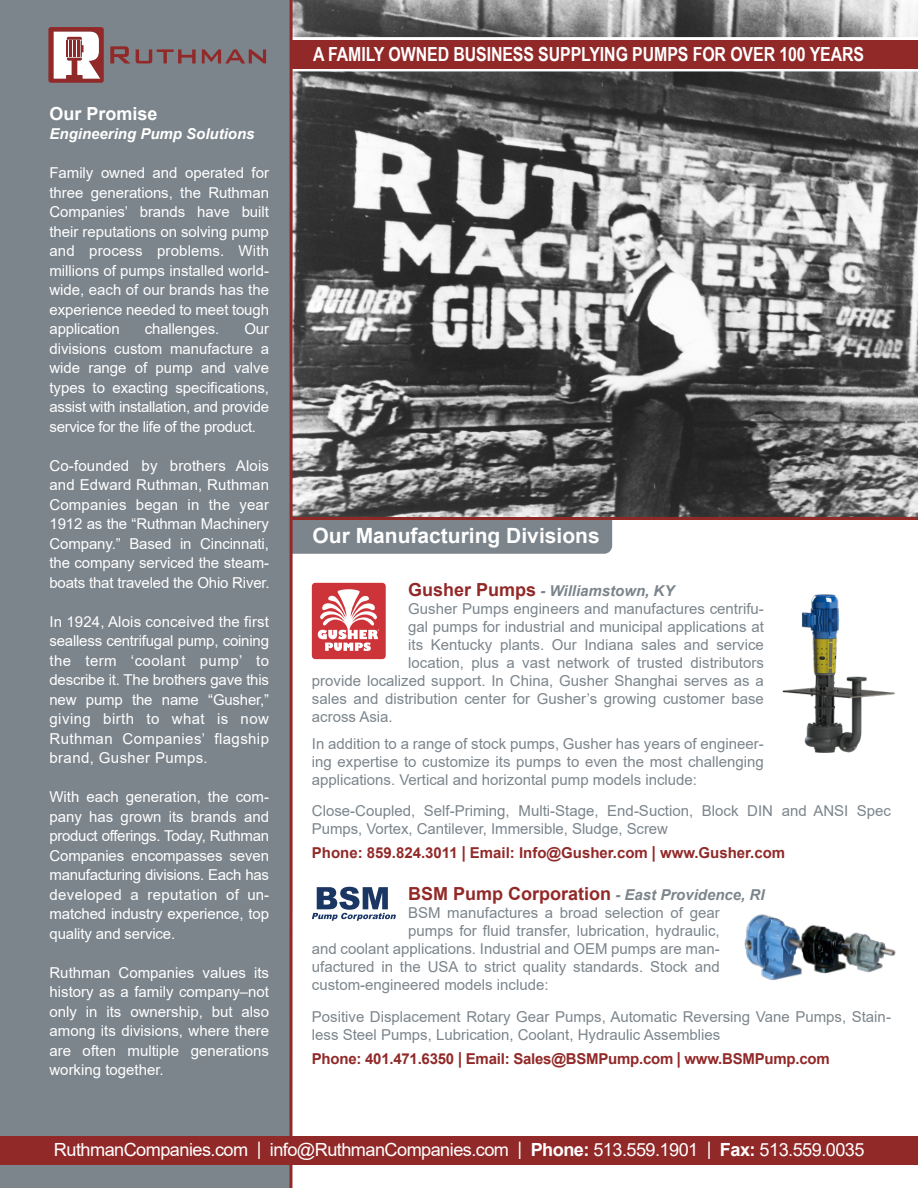
<style>
.page{position:relative;width:918px;height:1188px;background:#fff}
.page>*{position:absolute;margin:0;border:0;box-sizing:border-box;transform-origin:0 0}
.t1{font:700 21px "Arial";color:#fff}
.t2{font:700 19.35px "Arial Narrow";letter-spacing:-.005em;color:#fff}
.t3{font:18.15px "Arial";letter-spacing:-.03em;color:#fff}
.t4{font:700 18px "Arial";color:#922929}
.t5{font:700 18px "Arial";color:#fff}
.t6{font:15px/19.5px "Arial";letter-spacing:-.01em;color:#fff;text-align:justify}
.t7{font:15px/18px "Arial";color:#7c858c}
.t8{font:700 15px "Arial";letter-spacing:-.015em;color:#922929}
.t9{font:italic 700 15px "Arial";color:#7c858c}
.t10{font:italic 700 15px "Arial";color:#fff}
.s1{font-style:normal;font-size:18px;color:#922929}
.s2{font-size:16.5px}
.s3{font-style:italic;font-size:15px;color:#7c858c}
.s4{font-weight:700}
</style>
<div class="page">
<div style="left:294px;top:520px;width:318px;height:34px;background:#7c858c"></div>
<img style="left:294px;top:0;width:624px;height:517px">
<div style="left:0;top:0;width:290px;height:1188px;background:#7c858c"></div>
<svg style="left:312px;top:886px;width:84px;height:35px"></svg>
<div style="left:312px;top:583px;width:74px;height:76px;background:#cd3439;border-radius:3px"></div>
<svg style="left:318px;top:589px;width:61px;height:62px"></svg>
<hr style="left:293px;top:517px;width:625px;height:3px;background:#922929">
<div style="left:0;top:1136px;width:918px;height:28px;background:#922929"></div>
<svg style="left:0;top:27px;width:918px;height:56px;background:#896263"></svg>
<img style="left:782px;top:594px;width:113px;height:159px">
<img style="left:744px;top:914px;width:152px;height:67px">
<p class="t5" style="left:50px;top:101px;width:110px">Our Promise</p>
<p class="t10" style="left:50px;top:124px;width:207px">Engineering Pump Solutions</p>
<p class="t6" style="left:50px;top:163px;width:221px">Family owned and operated for three generations, the Ruthman Companies’ brands have built their reputations on solving pump and process problems. With millions of pumps installed world&shy;wide, each of our brands has the experience needed to meet tough application</p>
<p class="t6" style="left:50px;top:319px;width:221px;text-indent:195px">Our divisions custom manufacture a wide range of pump and valve types to exacting specifications, assist with installation, and provide service for the life of the product.</p>
<p class="t6" style="left:50px;top:456px;width:222px">Co-founded by brothers Alois and Edward Ruthman, Ruthman Companies began in the year 1912 as the “Ruthman Machinery Company.” Based in Cincinnati, the company serviced the steam&shy;boats that traveled the Ohio River.</p>
<p class="t6" style="left:50px;top:612px;width:221px">In 1924, Alois conceived the first sealless centrifugal pump, coining the term ‘coolant pump’ to describe it. The brothers gave this new pump the name “Gusher,” giving birth to what is now Ruthman Companies’ flagship brand, Gusher Pumps.</p>
<p class="t6" style="left:50px;top:787px;width:221px">With each generation, the com&shy;pany has grown its brands and product offerings. Today, Ruthman Companies encompasses seven manufacturing divisions. Each has developed a reputation of un&shy;matched industry experience, top quality and service.</p>
<p class="t6" style="left:50px;top:963px;width:221px">Ruthman Companies values its history as a family company–not only in its ownership, but also among its divisions, where there are often multiple generations working together.</p>
<p class="t6" style="left:145px;top:319px;width:76px">challenges.</p>
<p class="t2" style="left:313px;top:40px;width:553px">A FAMILY OWNED BUSINESS SUPPLYING PUMPS FOR OVER 100 YEARS</p>
<h1 class="t1" style="left:313px;top:521px;width:289px">Our Manufacturing Divisions</h1>
<p class="t9" style="left:408px;top:580px;width:268px"><span class="s1">Gusher Pumps</span> - Williamstown, KY</p>
<p class="t7" style="left:408px;top:599px;width:357px">Gusher Pumps engineers and manufactures centrifu-</p>
<p class="t7" style="left:408px;top:617px;width:357px">gal pumps for industrial and municipal applications at</p>
<p class="t7" style="left:408px;top:635px;width:357px">its Kentucky plants. Our Indiana sales and service</p>
<p class="t7" style="left:408px;top:653px;width:357px">location, plus a vast network of trusted distributors</p>
<p class="t7" style="left:312px;top:671px;width:454px">provide localized support. In China, Gusher Shanghai serves as a</p>
<p class="t7" style="left:312px;top:689px;width:454px">sales and distribution center for Gusher’s growing customer base</p>
<p class="t7" style="left:312px;top:707px;width:82px">across Asia.</p>
<p class="t7" style="left:312px;top:734px;width:454px;text-align:justify">In addition to a range of stock pumps, Gusher has years of engineer&shy;ing expertise to customize its pumps to even the most challenging applications. Vertical and horizontal pump models include:</p>
<p class="t7" style="left:312px;top:802px;width:581px">Close-Coupled, Self-Priming, Multi-Stage, End-Suction, Block DIN and ANSI Spec<br>Pumps, Vortex, Cantilever, Immersible, Sludge, Screw</p>
<p class="t8" style="left:312px;top:842px;width:475px">Phone: 859.824.3011 <span class="s2">|</span> Email: Info@Gusher.com <span class="s2">|</span> www.Gusher.com</p>
<p class="t4" style="left:408px;top:881px;width:358px">BSM Pump Corporation <span class="s3">- East Providence, RI</span></p>
<p class="t7" style="left:408px;top:904px;width:313px">BSM manufactures a broad selection of gear</p>
<p class="t7" style="left:408px;top:922px;width:313px">pumps for fluid transfer, lubrication, hydraulic,</p>
<p class="t7" style="left:312px;top:940px;width:409px">and coolant applications. Industrial and OEM pumps are man-</p>
<p class="t7" style="left:312px;top:958px;width:409px">ufactured in the USA to strict quality standards. Stock and</p>
<p class="t7" style="left:312px;top:976px;width:238px">custom-engineered models include:</p>
<p class="t7" style="left:312px;top:1007px;width:581px">Positive Displacement Rotary Gear Pumps, Automatic Reversing Vane Pumps, Stain&shy;less Steel Pumps, Lubrication, Coolant, Hydraulic Assemblies</p>
<p class="t8" style="left:312px;top:1048px;width:519px">Phone: 401.471.6350 <span class="s2">|</span> Email: Sales@BSMPump.com <span class="s2">|</span> www.BSMPump.com</p>
<p class="t3" style="left:54px;top:1137px;width:812px">RuthmanCompanies.com | info@RuthmanCompanies.com | <span class="s4">Phone:</span> 513.559.1901 | <span class="s4">Fax:</span> 513.559.0035</p>
</div>
